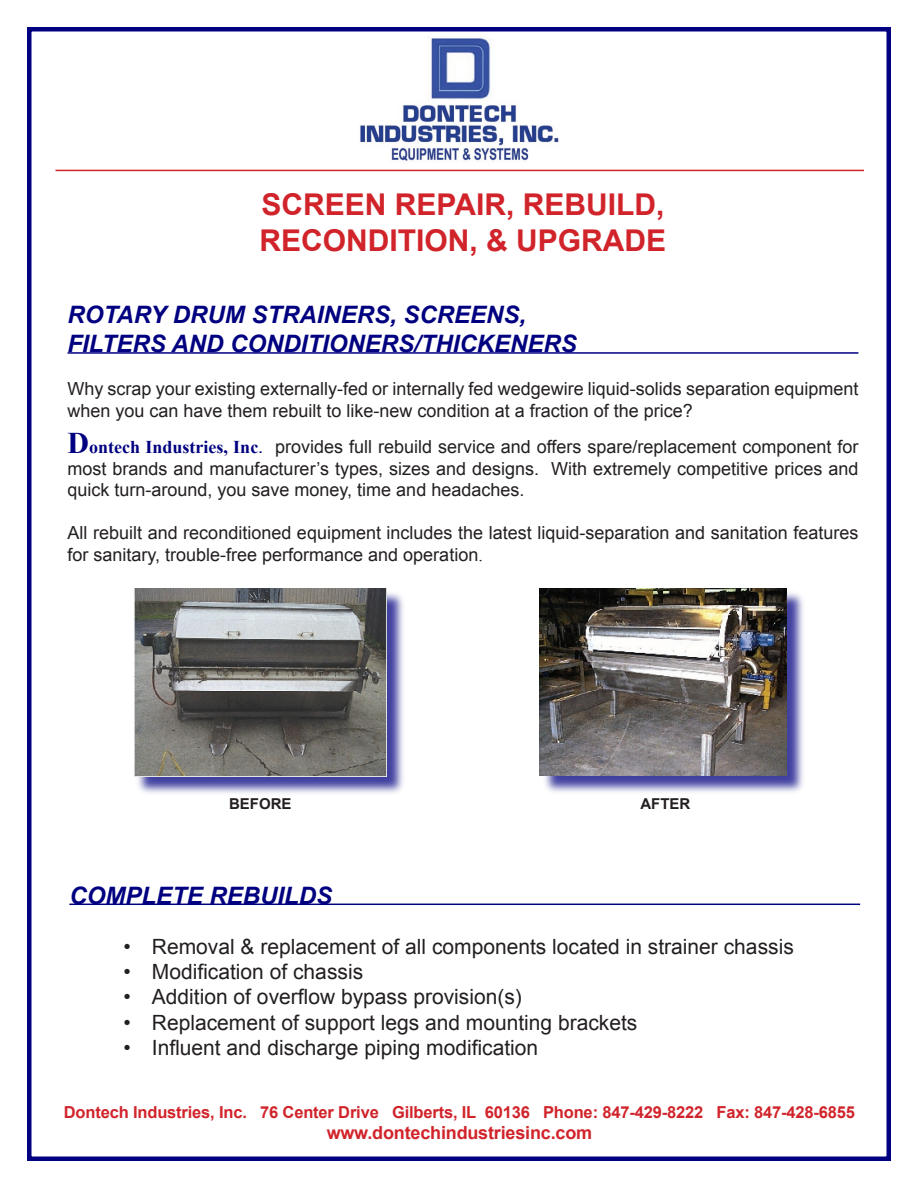
<style>
.page{position:relative;width:918px;height:1188px;background:#fff}
.page>*{position:absolute;margin:0;border:0;box-sizing:border-box;transform-origin:0 0}
.t1{font:700 30px "Arial";color:#d1232a}
.t2{font:italic 700 24px "Arial";color:#000080}
.t3{font:21px "Arial";color:#231f20}
.t4{font:18px/21.6px "Arial";color:#231f20}
.t5{font:700 18px "Arial";letter-spacing:-.01em;color:#d1232a}
.t6{font:700 16.5px "Arial";letter-spacing:-.01em;color:#d1232a}
.t7{font:700 15px "Arial";color:#231f20}
.s1{font-family:"Times New Roman";font-weight:700;font-size:30px;color:#000080}
.s2{font-family:"Times New Roman";font-weight:700;color:#000080}
.s3{color:#000080}
.s4{font-family:"Times New Roman"}
</style>
<div class="page">
<img style="left:360px;top:37px;width:199px;height:124px">
<div style="left:27px;top:27px;width:864px;height:1134px;border:4px solid #000080"></div>
<hr style="left:56px;top:170px;width:808px;height:1px;background:#d1232a">
<hr style="left:68px;top:352px;width:790px;height:2px;background:#000080">
<div style="left:134px;top:590px;width:272px;height:207px;background:#000080;opacity:.75"></div>
<img style="left:133px;top:589px;width:254px;height:188px">
<div style="left:541px;top:590px;width:266px;height:206px;background:#000080;opacity:.75"></div>
<img style="left:540px;top:589px;width:247px;height:186px">
<hr style="left:69px;top:904px;width:791px;height:1px;background:#000080">
<p class="t1" style="left:262px;top:188px;width:404px">SCREEN REPAIR, REBUILD,</p>
<p class="t1" style="left:260px;top:224px;width:408px">RECONDITION, &amp; UPGRADE</p>
<p class="t2" style="left:68px;top:301px;width:460px">ROTARY DRUM STRAINERS, SCREENS,</p>
<p class="t2" style="left:68px;top:330px;width:511px">FILTERS AND CONDITIONERS/THICKENERS</p>
<p class="t4" style="left:68px;top:378px;width:792px">Why scrap your existing externally-fed or internally fed wedgewire liquid-solids separation equipment when you can have them rebuilt to like-new condition at a fraction of the price?</p>
<p class="t4" style="left:68px;top:436px;width:792px;text-align:justify"><span class="s1">D</span><span class="s2">ontech Industries, Inc</span><span class="s3">.</span> provides full rebuild service and offers spare/replacement component for most brands and manufacturer’s types, sizes and designs. With extremely competitive prices and quick turn-around, you save money, time and headaches.</p>
<p class="t4" style="left:68px;top:522px;width:792px">All rebuilt and reconditioned equipment includes the latest liquid-separation and sanitation features for sanitary, trouble-free performance and operation<span class="s4">.</span></p>
<p class="t7" style="left:229px;top:795px;width:64px">BEFORE</p>
<p class="t7" style="left:640px;top:795px;width:51px">AFTER</p>
<p class="t2" style="left:69px;top:882px;width:264px">COMPLETE REBUILDS</p>
<p class="t3" style="left:123px;top:935px;width:672px">• Removal &amp; replacement of all components located in strainer chassis</p>
<p class="t3" style="left:123px;top:960px;width:241px">• Modification of chassis</p>
<p class="t3" style="left:123px;top:985px;width:400px">• Addition of overflow bypass provision(s)</p>
<p class="t3" style="left:123px;top:1010px;width:516px">• Replacement of support legs and mounting brackets</p>
<p class="t3" style="left:123px;top:1036px;width:416px">• Influent and discharge piping modification</p>
<p class="t6" style="left:64px;top:1102px;width:793px">Dontech Industries, Inc. 76 Center Drive Gilberts, IL 60136 Phone: 847-429-8222 Fax: 847-428-6855</p>
<p class="t5" style="left:327px;top:1122px;width:267px">www.dontechindustriesinc.com</p>
</div>
